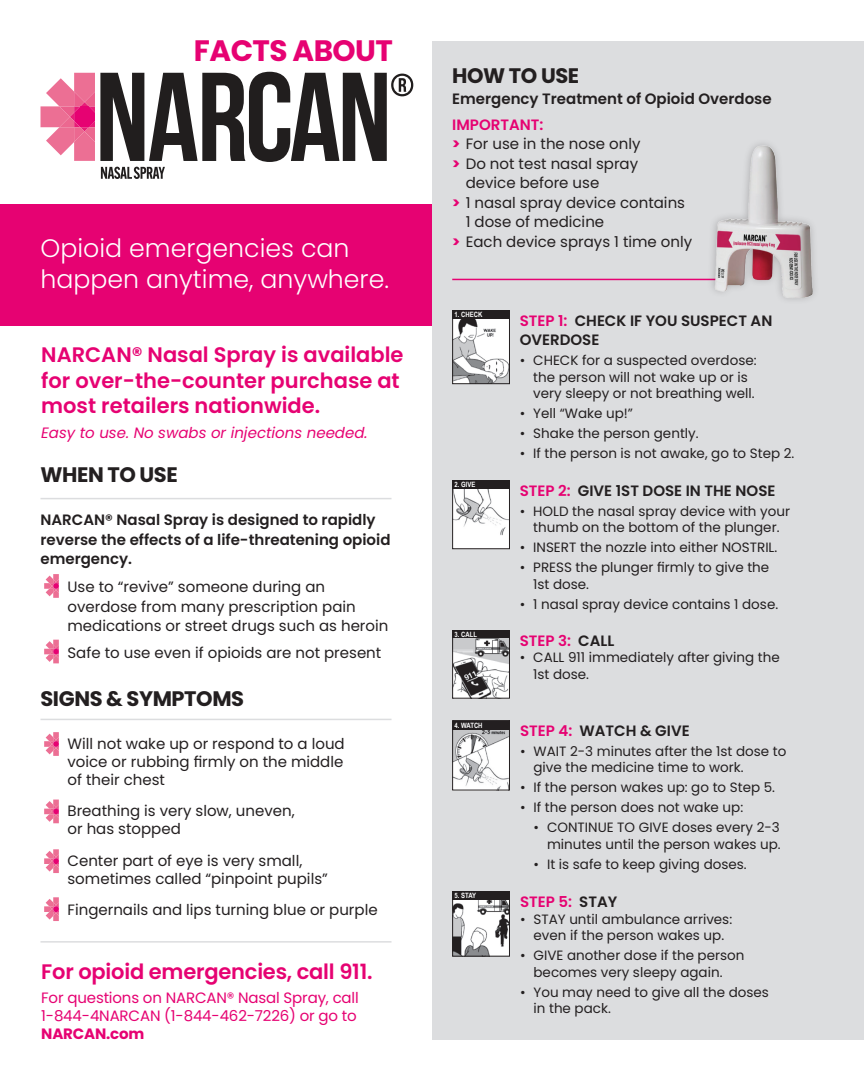
<style>
.page{position:relative;width:864px;height:1080px;background:#fff}
.page>*{position:absolute;margin:0;border:0;box-sizing:border-box;transform-origin:0 0}
.t1{font:700 29.55px "Poppins";letter-spacing:-.02em;color:#e60272}
.t2{font:300 25.2px/30.3px "Poppins";color:#fff}
.t3{font:600 21px/25.2px "Poppins";color:#e60272}
.t4{font:700 21px "Poppins";letter-spacing:-.02em;color:#231f20}
.t5{font:15px/18px "Poppins";color:#231f20}
.t6{font:600 15px/19.5px "Poppins";color:#231f20}
.t7{font:15px/18px "Poppins";letter-spacing:-.01em;color:#e60272}
.t8{font:italic 15px "Poppins";color:#e60272}
.t9{font:600 15px "Poppins";color:#e60272}
.t10{font:700 15px "Poppins";letter-spacing:-.01em;color:#e60272}
.t11{font:13.5px/16.5px "Poppins";color:#231f20}
.t12{font:700 7.35px "Arial Narrow";color:#fff}
.s1{font-weight:700;color:#e60272}
.s2{color:#e60272}
.s3{color:#231f20}
</style>
<div class="page">
<div style="left:0;top:204px;width:435px;height:121px;background:#e60272"></div>
<div style="left:432px;top:41px;width:432px;height:999px;background:#dcdddf"></div>
<hr style="left:40px;top:498px;width:352px;height:1px;background:#dcdddf">
<hr style="left:452px;top:279px;width:274px;height:1px;background:#e60272">
<hr style="left:40px;top:719px;width:352px;height:1px;background:#dcdddf">
<hr style="left:40px;top:941px;width:352px;height:2px;background:#dcdddf">
<svg style="left:44px;top:732px;width:15px;height:24px"></svg>
<svg style="left:44px;top:574px;width:15px;height:24px"></svg>
<svg style="left:44px;top:640px;width:15px;height:23px"></svg>
<svg style="left:44px;top:800px;width:15px;height:23px"></svg>
<svg style="left:44px;top:849px;width:15px;height:24px"></svg>
<svg style="left:44px;top:897px;width:15px;height:24px"></svg>
<img style="left:454px;top:318px;width:54px;height:64px">
<div style="left:452px;top:316px;width:58px;height:68px;border:1px solid #231f20"></div>
<div style="left:452px;top:310px;width:58px;height:8px;background:#231f20"></div>
<img style="left:454px;top:489px;width:54px;height:58px">
<div style="left:452px;top:481px;width:58px;height:68px;border:1px solid #231f20"></div>
<div style="left:452px;top:481px;width:58px;height:8px;background:#231f20"></div>
<img style="left:454px;top:638px;width:54px;height:59px">
<div style="left:452px;top:630px;width:58px;height:69px;border:1px solid #231f20"></div>
<div style="left:452px;top:630px;width:58px;height:8px;background:#231f20"></div>
<img style="left:454px;top:729px;width:54px;height:59px">
<div style="left:452px;top:720px;width:58px;height:70px;border:1px solid #231f20"></div>
<div style="left:452px;top:721px;width:58px;height:8px;background:#231f20"></div>
<img style="left:454px;top:900px;width:54px;height:55px">
<div style="left:452px;top:893px;width:58px;height:64px;border:1px solid #231f20"></div>
<div style="left:452px;top:892px;width:58px;height:8px;background:#231f20"></div>
<svg style="left:41px;top:72px;width:372px;height:107px"></svg>
<img style="left:706px;top:143px;width:109px;height:157px">
<h1 class="t1" style="left:194px;top:33px;width:200px">FACTS ABOUT</h1>
<h2 class="t2" style="left:40px;top:233px;width:350px">Opioid emergencies can happen anytime, anywhere.</h2>
<h3 class="t3" style="left:41px;top:343px;width:364px">NARCAN® Nasal Spray is available for over-the-counter purchase at most retailers nationwide.</h3>
<p class="t8" style="left:41px;top:424px;width:328px">Easy to use. No swabs or injections needed.</p>
<h3 class="t4" style="left:40px;top:463px;width:139px">WHEN TO USE</h3>
<p class="t6" style="left:41px;top:510px;width:352px">NARCAN® Nasal Spray is designed to rapidly reverse the effects of a life-threatening opioid emergency.</p>
<p class="t5" style="left:68px;top:578px;width:322px;line-height:19.5px">Use to “revive” someone during an overdose from many prescription pain medications or street drugs such as heroin</p>
<p class="t5" style="left:68px;top:644px;width:315px">Safe to use even if opioids are not present</p>
<h3 class="t4" style="left:40px;top:687px;width:205px">SIGNS &amp; SYMPTOMS</h3>
<p class="t5" style="left:68px;top:735px;width:279px;text-align:justify">Will not wake up or respond to a loud voice or rubbing firmly on the middle of their chest</p>
<p class="t5" style="left:68px;top:802px;width:229px">Breathing is very slow, uneven, or has stopped</p>
<p class="t5" style="left:68px;top:852px;width:262px">Center part of eye is very small, sometimes called “pinpoint pupils”</p>
<p class="t5" style="left:68px;top:901px;width:312px">Fingernails and lips turning blue or purple</p>
<h3 class="t3" style="left:41px;top:959px;width:333px">For opioid emergencies, call 911.</h3>
<p class="t7" style="left:41px;top:989px;width:319px">For questions on NARCAN® Nasal Spray, call<br>1-844-4NARCAN (1-844-462-7226) or go to</p>
<p class="t10" style="left:41px;top:1025px;width:105px">NARCAN.com</p>
<h3 class="t4" style="left:452px;top:64px;width:129px">HOW TO USE</h3>
<p class="t6" style="left:452px;top:89px;width:321px">Emergency Treatment of Opioid Overdose</p>
<p class="t9" style="left:452px;top:116px;width:93px">IMPORTANT:</p>
<p class="t5" style="left:452px;top:135px;width:190px"><span class="s1">&gt;</span> For use in the nose only</p>
<p class="t5" style="left:452px;top:155px;width:187px"><span class="s1">&gt;</span> Do not test nasal spray</p>
<p class="t5" style="left:466px;top:174px;width:135px">device before use</p>
<p class="t5" style="left:452px;top:194px;width:234px"><span class="s1">&gt;</span> 1 nasal spray device contains</p>
<p class="t5" style="left:466px;top:213px;width:140px">1 dose of medicine</p>
<p class="t5" style="left:452px;top:233px;width:242px"><span class="s1">&gt;</span> Each device sprays 1 time only</p>
<p class="t12" style="left:455px;top:309px;width:29px">1. CHECK</p>
<p class="t6" style="left:520px;top:311px;width:254px"><span class="s2">STEP 1:</span> CHECK IF YOU SUSPECT AN<br>OVERDOSE</p>
<p class="t11" style="left:533px;top:352px;width:225px;text-indent:-14px">• CHECK for a suspected overdose: the person will not wake up or is very sleepy or not breathing well.</p>
<p class="t11" style="left:520px;top:405px;width:115px">• Yell “Wake up!”</p>
<p class="t11" style="left:520px;top:425px;width:180px">• Shake the person gently.</p>
<p class="t11" style="left:520px;top:445px;width:276px">• If the person is not awake, go to Step 2.</p>
<p class="t12" style="left:455px;top:479px;width:22px">2. GIVE</p>
<p class="t6" style="left:520px;top:481px;width:257px"><span class="s2">STEP 2:</span> GIVE 1ST DOSE IN THE NOSE</p>
<p class="t11" style="left:520px;top:503px;width:272px;text-align:center">• HOLD the nasal spray device with your thumb on the bottom of the plunger.</p>
<p class="t11" style="left:520px;top:539px;width:259px">• INSERT the nozzle into either NOSTRIL.</p>
<p class="t11" style="left:533px;top:559px;width:238px;text-indent:-14px">• PRESS the plunger firmly to give the<br>1st dose.</p>
<p class="t11" style="left:520px;top:596px;width:260px">• 1 nasal spray device contains 1 dose.</p>
<p class="t12" style="left:455px;top:629px;width:24px">3. CALL</p>
<p class="t9" style="left:520px;top:632px;width:96px">STEP 3: <span class="s3">CALL</span></p>
<p class="t11" style="left:533px;top:649px;width:248px;text-indent:-14px">• CALL 911 immediately after giving the<br>1st dose.</p>
<p class="t12" style="left:455px;top:720px;width:30px">4. WATCH</p>
<p class="t12" style="left:455px;top:890px;width:23px">5. STAY</p>
<p class="t6" style="left:520px;top:721px;width:171px"><span class="s2">STEP 4:</span> WATCH &amp; GIVE</p>
<p class="t11" style="left:534px;top:743px;width:254px;text-indent:-14px">• WAIT 2-3 minutes after the 1st dose to give the medicine time to work.</p>
<p class="t11" style="left:520px;top:780px;width:257px">• If the person wakes up: go to Step 5.</p>
<p class="t11" style="left:520px;top:800px;width:225px">• If the person does not wake up:</p>
<p class="t11" style="left:534px;top:820px;width:249px;text-align:right">• CONTINUE TO GIVE doses every 2-3 minutes until the person wakes up.</p>
<p class="t11" style="left:534px;top:856px;width:215px">• It is safe to keep giving doses.</p>
<p class="t9" style="left:520px;top:893px;width:99px">STEP 5: <span class="s3">STAY</span></p>
<p class="t11" style="left:520px;top:911px;width:214px;text-align:center">• STAY until ambulance arrives: even if the person wakes up.</p>
<p class="t11" style="left:534px;top:948px;width:212px;text-indent:-14px">• GIVE another dose if the person becomes very sleepy again.</p>
<p class="t11" style="left:534px;top:984px;width:237px;text-indent:-14px">• You may need to give all the doses in the pack.</p>
</div>
